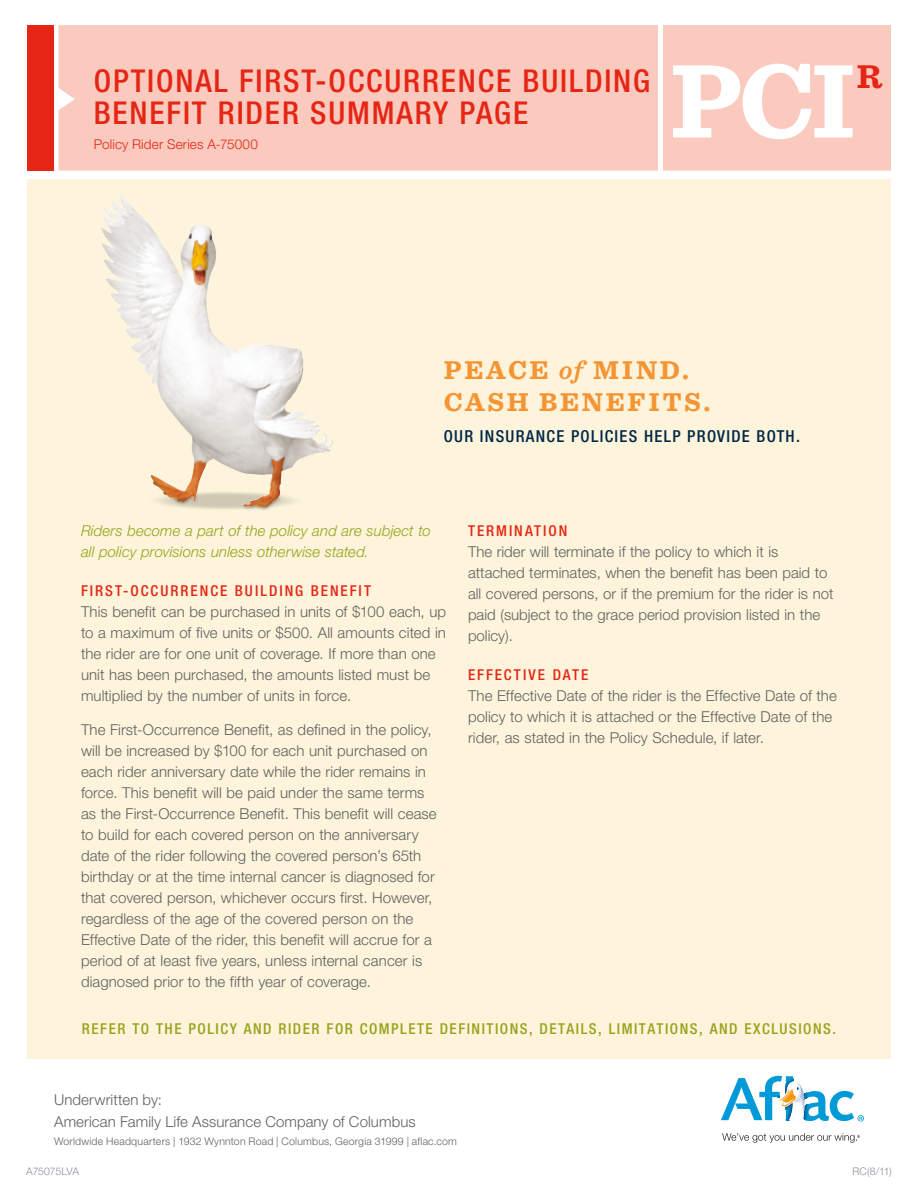
<style>
.page{position:relative;width:918px;height:1188px;background:#fff}
.page>*{position:absolute;margin:0;border:0;box-sizing:border-box;transform-origin:0 0}
.t1{font:700 109.5px "Sentinel";color:#fff}
.t2{font:700 34.5px "Sentinel";color:#e62615}
.t3{font:500 condensed 31.5px "Helvetica Neue LTCE";letter-spacing:.06em;color:#e62615}
.t4{font:700 27px/31.5px "Sentinel";letter-spacing:.1em;color:#f59433}
.t5{font:500 condensed 16.5px "Helvetica Neue LTCE";letter-spacing:.08em;color:#002747}
.t6{font:300 15px/21px "Helvetica Neue CELT";letter-spacing:.005em;color:#5f6160}
.t7{font:italic 300 15px/21px "Helvetica Neue CELT";letter-spacing:.005em;color:#98a31b}
.t8{font:500 condensed 15px "Helvetica Neue LTCE";letter-spacing:.1em;color:#98a31b}
.t9{font:500 condensed 15px "Helvetica Neue LTCE";letter-spacing:.135em;color:#e62615}
.t10{font:300 13.5px "Helvetica Neue CELT";letter-spacing:.01em;color:#e62615}
.t11{font:300 10.5px "Helvetica Neue CELT";letter-spacing:.02em;color:#5f6160}
.t12{font:300 10.5px "Helvetica Neue CELT";letter-spacing:-.02em;color:#899297}
.s1{font-weight:600;font-style:italic}
</style>
<div class="page">
<div style="left:58px;top:25px;width:833px;height:146px;background:#fbcabe"></div>
<div style="left:27px;top:25px;width:27px;height:146px;background:#e62615"></div>
<hr style="left:659px;top:25px;width:4px;height:147px;background:#fff">
<div style="left:27px;top:179px;width:864px;height:880px;background:#fdf4db"></div>
<svg style="left:184px;top:507px;width:88px;height:3px"></svg>
<svg style="left:119px;top:195px;width:214px;height:312px"></svg>
<img style="left:100px;top:197px;width:94px;height:290px">
<svg style="left:722px;top:1133px;width:138px;height:10px"></svg>
<svg style="left:721px;top:1076px;width:143px;height:45px"></svg>
<h1 class="t1" style="left:670px;top:32px;width:188px">PCI</h1>
<h3 class="t3" style="left:94px;top:62px;width:558px">OPTIONAL FIRST-OCCURRENCE BUILDING</h3>
<h2 class="t2" style="left:857px;top:55px;width:27px">R</h2>
<h3 class="t3" style="left:94px;top:94px;width:436px">BENEFIT RIDER SUMMARY PAGE</h3>
<p class="t10" style="left:94px;top:136px;width:166px">Policy Rider Series A-75000</p>
<h3 class="t4" style="left:444px;top:354px;width:268px">PEACE <span class="s1">of</span> MIND.<br>CASH BENEFITS.</h3>
<p class="t5" style="left:444px;top:427px;width:358px">OUR INSURANCE POLICIES HELP PROVIDE BOTH.</p>
<p class="t7" style="left:81px;top:520px;width:351px">Riders become a part of the policy and are subject to all policy provisions unless otherwise stated.</p>
<p class="t9" style="left:81px;top:581px;width:292px">FIRST-OCCURRENCE BUILDING BENEF IT</p>
<p class="t6" style="left:81px;top:601px;width:367px">This benefit can be purchased in units of $100 each, up to a maximum of five units or $500. All amounts cited in the rider are for one unit of coverage. If more than one unit has been purchased, the amounts listed must be multiplied by the number of units in force.</p>
<p class="t6" style="left:81px;top:719px;width:357px">The First-Occurrence Benefit, as defined in the policy, will be increased by $100 for each unit purchased on each rider anniversary date while the rider remains in force. This benefit will be paid under the same terms as the First-Occurrence Benefit. This benefit will cease to build for each covered person on the anniversary date of the rider following the covered person’s 65th birthday or at the time internal cancer is diagnosed for that covered person, whichever occurs first. However, regardless of the age of the covered person on the Effective Date of the rider, this benefit will accrue for a period of at least five years, unless internal cancer is diagnosed prior to the fifth year of coverage.</p>
<p class="t9" style="left:468px;top:522px;width:101px">TERMINATION</p>
<p class="t6" style="left:468px;top:541px;width:367px">The rider will terminate if the policy to which it is attached terminates, when the benefit has been paid to all covered persons, or if the premium for the rider is not paid (subject to the grace period provision listed in the policy).</p>
<p class="t9" style="left:468px;top:666px;width:9px">EFF</p>
<p class="t9" style="left:495px;top:666px;width:95px">ECTIVE DATE</p>
<p class="t6" style="left:468px;top:685px;width:370px">The Effective Date of the rider is the Effective Date of the policy to which it is attached or the Effective Date of the rider, as stated in the Policy Schedule, if later.</p>
<p class="t8" style="left:82px;top:1020px;width:307px">REFER TO THE POLICY AND RIDER FOR COMPLETE</p>
<p class="t8" style="left:440px;top:1020px;width:34px">DEFINITI</p>
<p class="t8" style="left:500px;top:1020px;width:338px">ONS, DETAILS, LIMITATIONS, AND EXCLUSIONS.</p>
<p class="t6" style="left:54px;top:1088px;width:363px;line-height:22.5px">Underwritten by:<br>American Family Life Assurance Company of Columbus</p>
<p class="t11" style="left:54px;top:1135px;width:405px">Worldwide Headquarters | 1932 Wynnton Road | Columbus, Georgia 31999 | aflac.com</p>
<p class="t12" style="left:26px;top:1165px;width:54px">A75075LVA</p>
<p class="t12" style="left:852px;top:1165px;width:41px">RC(8/11)</p>
</div>
